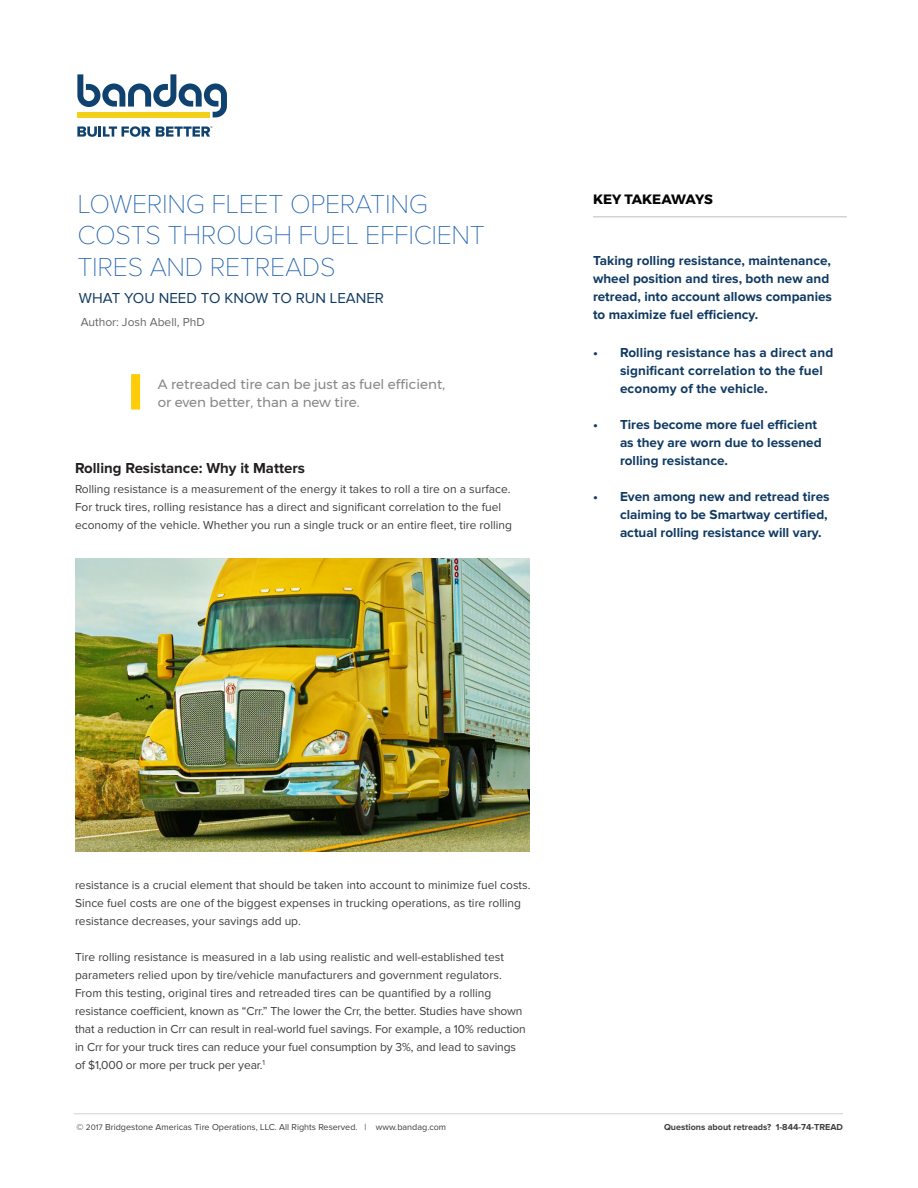
<style>
.page{position:relative;width:918px;height:1188px;background:#fff}
.page>*{position:absolute;margin:0;border:0;box-sizing:border-box;transform-origin:0 0}
.t1{font:100 27px/31.5px "Proxima Nova T";letter-spacing:-.01em;color:#2062af}
.t2{font:700 15px "Proxima Nova";color:#231f20}
.t3{font:15px "Proxima Nova";color:#103a63}
.t4{font:700 13.5px/18px "Proxima Nova";color:#103a63}
.t5{font:13.5px/18px "Montserrat";color:#888787}
.t6{font:700 13.5px "Montserrat";color:#040503}
.t7{font:12px/18px "Proxima Nova";color:#3e3e3f}
.t8{font:12px "Proxima Nova";color:#646565}
.t9{font:9px "Proxima Nova";color:#3e3e3f}
.t10{font:700 9px "Proxima Nova";color:#3e3e3f}
.s1{font-size:8.25px}
</style>
<div class="page">
<hr style="left:74px;top:1113px;width:769px;height:1px;background:#d1d3d4">
<hr style="left:593px;top:216px;width:254px;height:2px;background:#d1d3d4">
<div style="left:131px;top:374px;width:9px;height:36px;background:#fecd08"></div>
<img style="left:76px;top:558px;width:454px;height:293px">
<svg style="left:77px;top:74px;width:149px;height:43px"></svg>
<div style="left:77px;top:112px;width:133px;height:5px;background:#f3d018"></div>
<svg style="left:77px;top:126px;width:73px;height:11px"></svg>
<svg style="left:156px;top:127px;width:56px;height:10px"></svg>
<p class="t1" style="left:77px;top:188px;width:409px">LOWERING FLEET OPERATING<br>COSTS THROUGH FUEL EFFICIENT<br>TIRES AND RETREADS</p>
<p class="t3" style="left:79px;top:290px;width:307px">WHAT YOU NEED TO KNOW TO RUN LEANER</p>
<p class="t8" style="left:81px;top:316px;width:125px">Author: Josh Abell, PhD</p>
<p class="t5" style="left:158px;top:375px;width:289px">A retreaded tire can be just as fuel efficient, or even better, than a new tire.</p>
<p class="t2" style="left:75px;top:459px;width:232px">Rolling Resistance: Why it Matters</p>
<p class="t7" style="left:75px;top:481px;width:439px">Rolling resistance is a measurement of the energy it takes to roll a tire on a surface.<br>For truck tires, rolling resistance has a direct and significant correlation to the fuel economy of the vehicle. Whether you run a single truck or an entire fleet, tire rolling</p>
<p class="t6" style="left:593px;top:189px;width:122px">KEY TAKEAWAYS</p>
<p class="t4" style="left:593px;top:252px;width:241px">Taking rolling resistance, maintenance, wheel position and tires, both new and retread, into account allows companies to maximize fuel efficiency.</p>
<p class="t4" style="left:620px;top:344px;width:215px;text-indent:-27px">• Rolling resistance has a direct and significant correlation to the fuel economy of the vehicle.</p>
<p class="t4" style="left:620px;top:416px;width:203px;text-indent:-27px">• Tires become more fuel efficient as they are worn due to lessened rolling resistance.</p>
<p class="t4" style="left:620px;top:488px;width:211px;text-indent:-27px">• Even among new and retread tires claiming to be Smartway certified, actual rolling resistance will vary.</p>
<p class="t7" style="left:75px;top:877px;width:457px">resistance is a crucial element that should be taken into account to minimize fuel costs.<br>Since fuel costs are one of the biggest expenses in trucking operations, as tire rolling resistance decreases, your savings add up.</p>
<p class="t7" style="left:75px;top:949px;width:452px">Tire rolling resistance is measured in a lab using realistic and well-established test parameters relied upon by tire/vehicle manufacturers and government regulators.<br>From this testing, original tires and retreaded tires can be quantified by a rolling resistance coefficient, known as “Crr.” The lower the Crr, the better. Studies have shown that a reduction in Crr can result in real-world fuel savings. For example, a 10% reduction in Crr for your truck tires can reduce your fuel consumption by 3%, and lead to savings of $1,000 or more per truck per year.<sup>1</sup></p>
<p class="t9" style="left:76px;top:1122px;width:371px">© <span class="s1">2017</span> Bridgestone Americas Tire Operations, LLC. All Rights Reserved. | www.bandag.com</p>
<p class="t10" style="left:664px;top:1122px;width:180px">Questions about retreads? 1-844-74-TREAD</p>
</div>
